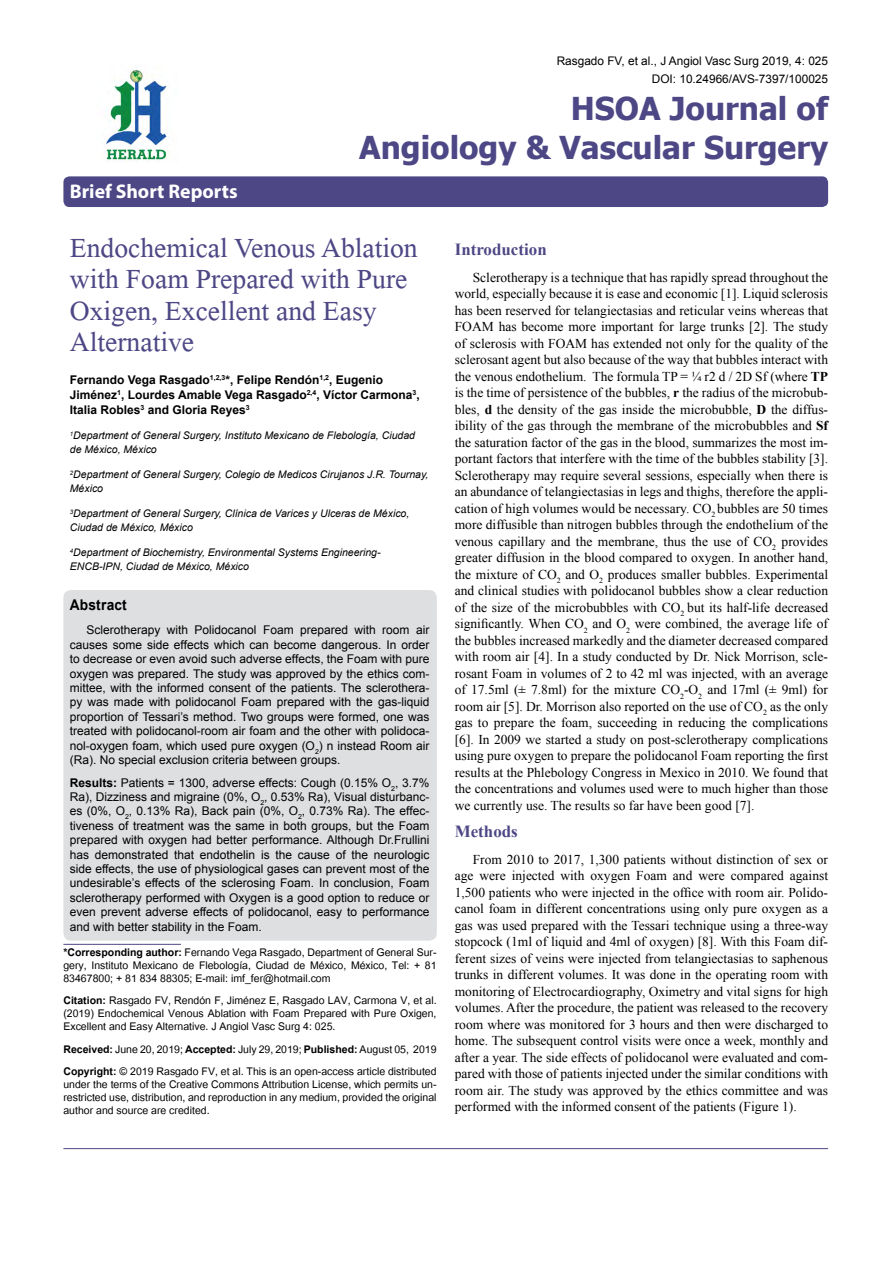
<style>
.page{position:relative;width:893px;height:1263px;background:#fff}
.page>*{position:absolute;margin:0;border:0;box-sizing:border-box;transform-origin:0 0}
.t1{font:41.25px/31.5px "Microsoft Himalaya";color:#4d4785}
.t2{font:700 31.5px/39px "Tahoma";color:#4d4785;text-align:right}
.t3{font:700 19.8px "Myriad Hebrew";color:#fff}
.t4{font:700 16.95px "Times New Roman";color:#4d4785}
.t5{font:700 14.85px "Arial";letter-spacing:.015em;color:#000;scale:.93 1}
.t6{font:14.7px/12.9px "Utsaah";color:#000;text-align:justify}
.t7{font:13.5px/16.5px "Times New Roman";color:#000;text-align:justify}
.t8{font:12px/14.4px "Arial";color:#000;text-align:justify}
.t9{font:700 12px/15px "Arial";color:#000}
.t10{font:11.85px/18px "Arial";color:#000;text-align:right}
.t11{font:italic 10.5px/13.5px "Arial";color:#000}
.s1{font-weight:700}
</style>
<div class="page">
<div style="left:63px;top:176px;width:765px;height:31px;background:#4d4785;border-radius:6px"></div>
<hr style="left:63px;top:944px;width:118px;height:1px;background:#4d4785">
<img style="left:105px;top:70px;width:64px;height:92px">
<hr style="left:63px;top:1148px;width:765px;height:1px;background:#4d4785">
<div style="left:63px;top:590px;width:374px;height:351px;background:#dedfe0;border-radius:8px"></div>
<h3 class="t3" style="left:70px;top:180px;width:169px">Brief Short Reports</h3>
<p class="t10" style="left:557px;top:52px;width:273px">Rasgado FV, et al., J Angiol Vasc Surg 2019, 4: 025<br>DOI: 10.24966/AVS-7397/100025</p>
<h2 class="t2" style="left:359px;top:87px;width:470px">HSOA Journal of<br>Angiology &amp; Vascular Surgery</h2>
<h1 class="t1" style="left:70px;top:227px;width:349px">Endochemical Venous Ablation with Foam Prepared with Pure<br>Oxigen, Excellent and Easy<br>Alternative</h1>
<p class="t9" style="left:70px;top:372px;width:351px">Fernando Vega Rasgado<sup>1,2,3</sup>*, Felipe Rendón<sup>1,2</sup>, Eugenio<br>Jiménez<sup>1</sup>, Lourdes Amable Vega Rasgado<sup>2,4</sup>, Víctor Carmona<sup>3</sup>,<br>Italia Robles<sup>3</sup> and Gloria Reyes<sup>3</sup></p>
<p class="t11" style="left:70px;top:429px;width:347px"><sup>1</sup>Department of General Surgery, Instituto Mexicano de Flebología, Ciudad de México, México</p>
<p class="t11" style="left:70px;top:468px;width:360px"><sup>2</sup>Department of General Surgery, Colegio de Medicos Cirujanos J.R. Tournay,<br>México</p>
<p class="t11" style="left:70px;top:507px;width:341px"><sup>3</sup>Department of General Surgery, Clínica de Varices y Ulceras de México,<br>Ciudad de México, México</p>
<p class="t11" style="left:70px;top:546px;width:312px"><sup>4</sup>Department of Biochemistry, Environmental Systems Engineering-<br>ENCB-IPN, Ciudad de México, México</p>
<p class="t5" style="left:70px;top:595px;width:63px">Abstract</p>
<p class="t8" style="left:70px;top:623px;width:361px;text-indent:17px">Sclerotherapy with Polidocanol Foam prepared with room air causes some side effects which can become dangerous. In order to decrease or even avoid such adverse effects, the Foam with pure oxygen was prepared. The study was approved by the ethics com&shy;mittee, with the informed consent of the patients. The sclerothera&shy;py was made with polidocanol Foam prepared with the gas-liquid proportion of Tessari’s method. Two groups were formed, one was treated with polidocanol-room air foam and the other with polidoca&shy;nol-oxygen foam, which used pure oxygen (O<sub>2</sub>) n instead Room air (Ra). No special exclusion criteria between groups.</p>
<p class="t8" style="left:70px;top:775px;width:361px"><span class="s1">Results:</span> Patients = 1300, adverse effects: Cough (0.15% O<sub>2</sub>, 3.7% Ra), Dizziness and migraine (0%, O<sub>2</sub>, 0.53% Ra), Visual disturbanc&shy;es (0%, O<sub>2</sub>, 0.13% Ra), Back pain (0%, O<sub>2</sub>, 0.73% Ra). The effec&shy;tiveness of treatment was the same in both groups, but the Foam prepared with oxygen had better performance. Although Dr.Frullini has demonstrated that endothelin is the cause of the neurologic side effects, the use of physiological gases can prevent most of the undesirable’s effects of the sclerosing Foam. In conclusion, Foam sclerotherapy performed with Oxygen is a good option to reduce or even prevent adverse effects of polidocanol, easy to performance and with better stability in the Foam.</p>
<p class="t6" style="left:63px;top:947px;width:375px"><span class="s1">*Corresponding author:</span> Fernando Vega Rasgado, Department of General Sur&shy;gery, Instituto Mexicano de Flebología, Ciudad de México, México, Tel: + 81<br>83467800; + 81 834 88305; E-mail: imf_fer@hotmail.com</p>
<p class="t6" style="left:63px;top:995px;width:375px"><span class="s1">Citation:</span> Rasgado FV, Rendón F, Jiménez E, Rasgado LAV, Carmona V, et al. (2019) Endochemical Venous Ablation with Foam Prepared with Pure Oxigen, Excellent and Easy Alternative. J Angiol Vasc Surg 4: 025.</p>
<p class="t6" style="left:63px;top:1039px;width:375px;line-height:22.5px"><span class="s1">Received:</span> June 20, 2019; <span class="s1">Accepted:</span> July 29, 2019; <span class="s1">Published:</span> August 05, 2019<br><span class="s1">Copyright:</span> © 2019 Rasgado FV, et al. This is an open-access article distributed</p>
<p class="t6" style="left:63px;top:1079px;width:375px">under the terms of the Creative Commons Attribution License, which permits un&shy;restricted use, distribution, and reproduction in any medium, provided the original author and source are credited.</p>
<p class="t4" style="left:455px;top:237px;width:93px">Introduction</p>
<p class="t7" style="left:455px;top:269px;width:375px;text-indent:18px">Sclerotherapy is a technique that has rapidly spread throughout the world, especially because it is ease and economic [1]. Liquid sclerosis has been reserved for telangiectasias and reticular veins whereas that FOAM has become more important for large trunks [2]. The study of sclerosis with FOAM has extended not only for the quality of the sclerosant agent but also because of the way that bubbles interact with the venous endothelium. The formula TP = ¼ r2 d / 2D Sf (where <span class="s1">TP </span>is the time of persistence of the bubbles, <span class="s1">r</span> the radius of the microbub&shy;bles, <span class="s1">d</span> the density of the gas inside the microbubble, <span class="s1">D</span> the diffus&shy;ibility of the gas through the membrane of the microbubbles and <span class="s1">Sf </span>the saturation factor of the gas in the blood, summarizes the most im&shy;portant factors that interfere with the time of the bubbles stability [3].<br>Sclerotherapy may require several sessions, especially when there is an abundance of telangiectasias in legs and thighs, therefore the appli&shy;cation of high volumes would be necessary. CO<sub>2</sub> bubbles are 50 times more diffusible than nitrogen bubbles through the endothelium of the venous capillary and the membrane, thus the use of CO<sub>2</sub> provides greater diffusion in the blood compared to oxygen. In another hand, the mixture of CO<sub>2</sub> and O<sub>2</sub> produces smaller bubbles. Experimental and clinical studies with polidocanol bubbles show a clear reduction of the size of the microbubbles with CO<sub>2</sub> but its half-life decreased significantly. When CO<sub>2</sub> and O<sub>2</sub> were combined, the average life of the bubbles increased markedly and the diameter decreased compared with room air [4]. In a study conducted by Dr. Nick Morrison, scle&shy;rosant Foam in volumes of 2 to 42 ml was injected, with an average of 17.5ml (± 7.8ml) for the mixture CO<sub>2</sub>-O<sub>2</sub> and 17ml (± 9ml) for room air [5]. Dr. Morrison also reported on the use of CO<sub>2</sub> as the only gas to prepare the foam, succeeding in reducing the complications [6]. In 2009 we started a study on post-sclerotherapy complications using pure oxygen to prepare the polidocanol Foam reporting the first results at the Phlebology Congress in Mexico in 2010. We found that the concentrations and volumes used were to much higher than those we currently use. The results so far have been good [7].</p>
<p class="t4" style="left:455px;top:819px;width:65px">Methods</p>
<p class="t7" style="left:455px;top:851px;width:375px;text-indent:18px">From 2010 to 2017, 1,300 patients without distinction of sex or age were injected with oxygen Foam and were compared against 1,500 patients who were injected in the office with room air. Polido&shy;canol foam in different concentrations using only pure oxygen as a gas was used prepared with the Tessari technique using a three-way stopcock (1ml of liquid and 4ml of oxygen) [8]. With this Foam dif&shy;ferent sizes of veins were injected from telangiectasias to saphenous trunks in different volumes. It was done in the operating room with monitoring of Electrocardiography, Oximetry and vital signs for high volumes. After the procedure, the patient was released to the recovery room where was monitored for 3 hours and then were discharged to home. The subsequent control visits were once a week, monthly and after a year. The side effects of polidocanol were evaluated and com&shy;pared with those of patients injected under the similar conditions with room air. The study was approved by the ethics committee and was performed with the informed consent of the patients (Figure 1).</p>
</div>
